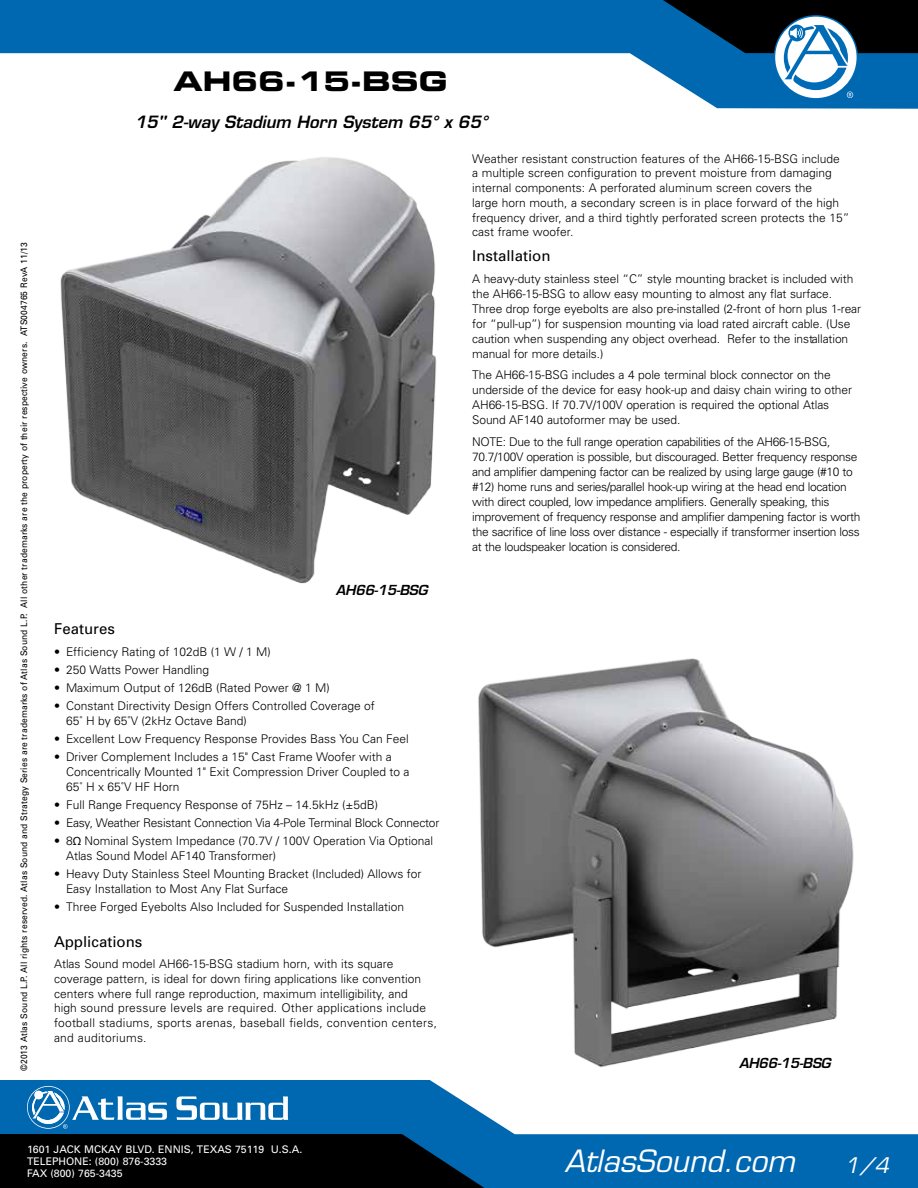
<style>
.page{position:relative;width:918px;height:1188px;background:#fff}
.page>*{position:absolute;margin:0;border:0;box-sizing:border-box;transform-origin:0 0}
.t1{font:italic 30px "Eurostile LT Std";color:#fff}
.t2{font:27px "Eurostile LT Std Bold Ex 2";color:#000}
.t3{font:italic 21px "Eurostile LT Std";color:#fff}
.t4{font:italic 600 16.5px "Eurostile LT Std";color:#000}
.t5{font:15px "Univers";color:#000}
.t6{font:italic 600 13.5px "Eurostile LT Std";letter-spacing:-.015em;color:#000}
.t7{font:300 12px/15px "Univers";color:#000}
.t8{font:300 12px/15px "Univers";letter-spacing:-.03em;color:#000}
.t9{font:300 12px "Univers";letter-spacing:-.02em;color:#000}
.t10{font:10.5px/12px "Univers";color:#fff}
.t11{font:9px "Univers";letter-spacing:.015em;color:#000;scale:.94 1}
.s1{font-family:"Myriad Pro";font-weight:400}
</style>
<div class="page">
<svg style="left:0;top:1080px;width:918px;height:108px;fill:#0067b1"></svg>
<svg style="left:0;top:1086px;width:505px;height:102px;background:#134264"></svg>
<svg style="left:0;top:0;width:918px;height:109px"></svg>
<svg style="left:642px;top:0;width:276px;height:98px"></svg>
<img style="left:60px;top:157px;width:377px;height:427px">
<img style="left:478px;top:658px;width:376px;height:410px">
<p class="t11" style="left:19px;top:1071px;width:883px;rotate:-90deg">©2013 Atlas Sound L.P. All rights reserved. Atlas Sound and Strategy Series are trademarks of Atlas Sound L.P. All other trademarks are the property of their respective owners. ATS004765 RevA 11/13</p>
<h2 class="t2" style="left:173px;top:62px;width:276px">AH66-15-BSG</h2>
<h3 class="t4" style="left:135px;top:112px;width:355px">15" 2-way Stadium Horn System 65° x 65°</h3>
<p class="t6" style="left:336px;top:581px;width:93px">AH66-15-BSG</p>
<p class="t5" style="left:54px;top:620px;width:62px">Features</p>
<p class="t7" style="left:54px;top:644px;width:218px">• Efficiency Rating of 102dB (1 W / 1 M)</p>
<p class="t7" style="left:54px;top:662px;width:157px">• 250 Watts Power Handling</p>
<p class="t7" style="left:54px;top:680px;width:277px">• Maximum Output of 126dB (Rated Power @ 1 M)</p>
<p class="t7" style="left:66px;top:698px;width:310px;text-indent:-12px">• Constant Directivity Design Offers Controlled Coverage of<br>65˚ H by 65˚V (2kHz Octave Band)</p>
<p class="t7" style="left:54px;top:731px;width:356px">• Excellent Low Frequency Response Provides Bass You Can Feel</p>
<p class="t7" style="left:66px;top:749px;width:345px;text-indent:-12px">• Driver Complement Includes a 15" Cast Frame Woofer with a<br>Concentrically Mounted 1" Exit Compression Driver Coupled to a<br>65˚ H x 65˚V HF Horn</p>
<p class="t7" style="left:54px;top:797px;width:326px">• Full Range Frequency Response of 75Hz – 14.5kHz (±5dB)</p>
<p class="t9" style="left:54px;top:815px;width:387px">• Easy, Weather Resistant Connection Via 4-Pole Terminal Block Connector</p>
<p class="t7" style="left:66px;top:833px;width:369px;text-indent:-12px">• 8<span class="s1">Ω</span> Nominal System Impedance (70.7V / 100V Operation Via Optional<br>Atlas Sound Model AF140 Transformer)</p>
<p class="t7" style="left:66px;top:866px;width:357px;text-indent:-12px">• Heavy Duty Stainless Steel Mounting Bracket (Included) Allows for<br>Easy Installation to Most Any Flat Surface</p>
<p class="t7" style="left:54px;top:899px;width:352px">• Three Forged Eyebolts Also Included for Suspended Installation</p>
<p class="t5" style="left:54px;top:933px;width:90px">Applications</p>
<p class="t7" style="left:54px;top:956px;width:385px">Atlas Sound model AH66-15-BSG stadium horn, with its square coverage pattern, is ideal for down firing applications like convention centers where full range reproduction, maximum intelligibility, and<br>high sound pressure levels are required. Other applications include football stadiums, sports arenas, baseball fields, convention centers, and auditoriums.</p>
<p class="t7" style="left:472px;top:151px;width:379px">Weather resistant construction features of the AH66-15-BSG include<br>a multiple screen configuration to prevent moisture from damaging internal components: A perforated aluminum screen covers the<br>large horn mouth, a secondary screen is in place forward of the high frequency driver, and a third tightly perforated screen protects the 15” cast frame woofer.</p>
<p class="t5" style="left:472px;top:247px;width:80px">Installation</p>
<p class="t7" style="left:472px;top:271px;width:390px">A heavy-duty stainless steel “C” style mounting bracket is included with the AH66-15-BSG to allow easy mounting to almost any flat surface.<br>Three drop forge eyebolts are also pre-installed (2-front of horn plus 1-rear for “pull-up”) for suspension mounting via load rated aircraft cable. (Use caution when suspending any object overhead. Refer to the installation manual for more details.)</p>
<p class="t7" style="left:472px;top:367px;width:381px">The AH66-15-BSG includes a 4 pole terminal block connector on the underside of the device for easy hook-up and daisy chain wiring to other AH66-15-BSG. If 70.7V/100V operation is required the optional Atlas Sound AF140 autoformer may be used.</p>
<p class="t8" style="left:472px;top:434px;width:390px">NOTE: Due to the full range operation capabilities of the AH66-15-BSG, 70.7/100V operation is possible, but discouraged. Better frequency response and amplifier dampening factor can be realized by using large gauge (#10 to #12) home runs and series/parallel hook-up wiring at the head end location with direct coupled, low impedance amplifiers. Generally speaking, this improvement of frequency response and amplifier dampening factor is worth the sacrifice of line loss over distance - especially if transformer insertion loss at the loudspeaker location is considered.</p>
<p class="t6" style="left:739px;top:1055px;width:93px">AH66-15-BSG</p>
<p class="t10" style="left:27px;top:1143px;width:277px">1601 JACK MCKAY BLVD. ENNIS, TEXAS 75119 U.S.A.<br>TELEPHONE: (800) 876-3333<br>FAX (800) 765-3435</p>
<h1 class="t1" style="left:564px;top:1143px;width:232px">AtlasSound.com</h1>
<h3 class="t3" style="left:845px;top:1153px;width:46px">1/4</h3>
</div>
